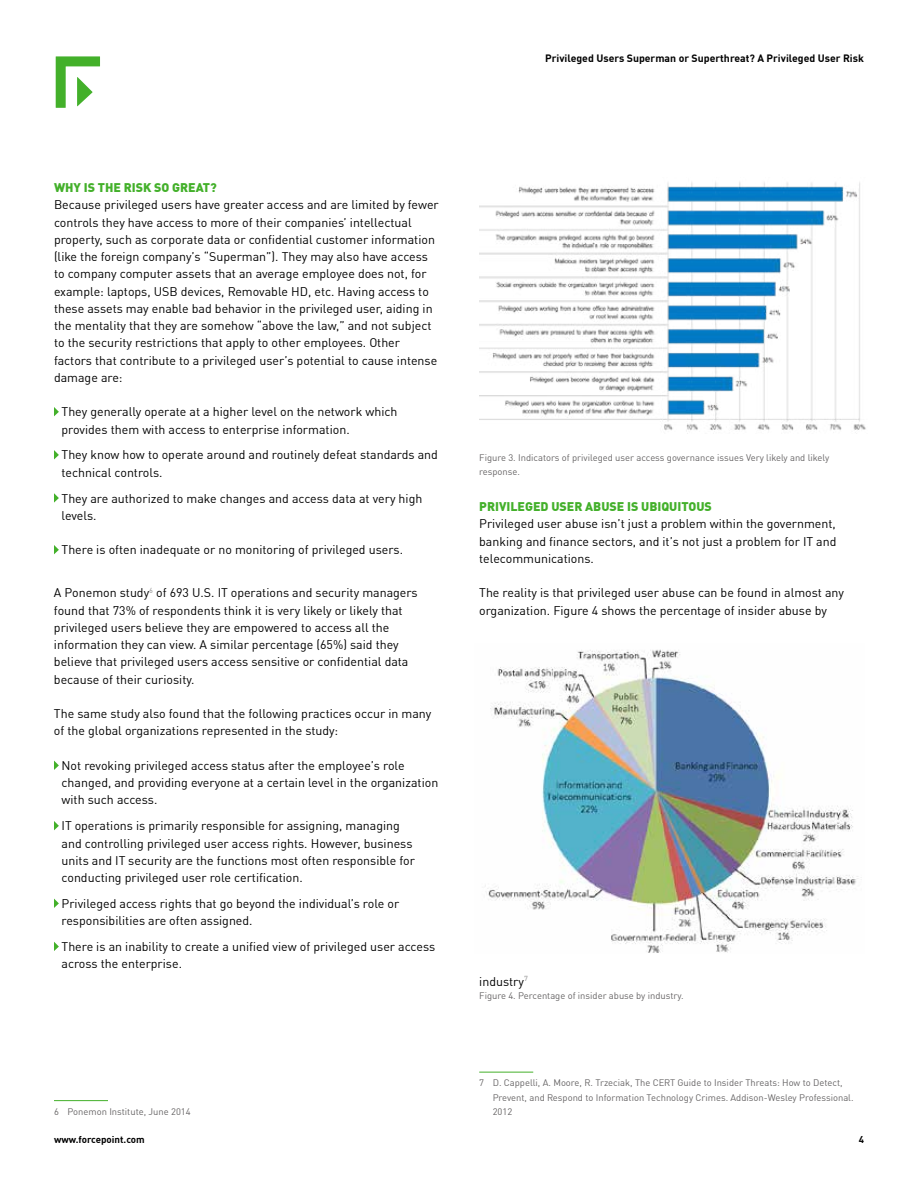
<style>
.page{position:relative;width:918px;height:1188px;background:#fff}
.page>*{position:absolute;margin:0;border:0;box-sizing:border-box;transform-origin:0 0}
.t1{font:12.3px/17.2px "DIN Offc Pro";color:#000}
.t2{font:900 12.3px "DIN Offc Pro";color:#43b02a}
.t3{font:700 10.5px "DIN Offc Pro";color:#000}
.t4{font:700 9.75px "DIN Offc Pro";color:#000}
.t5{font:9.3px/14.2px "DIN Offc Pro";color:#666465}
</style>
<div class="page">
<svg style="left:56px;top:56px;width:44px;height:52px"></svg>
<hr style="left:479px;top:1072px;width:54px;height:1px;background:#43b02a">
<svg style="left:54px;top:407px;width:5px;height:9px"></svg>
<svg style="left:54px;top:450px;width:5px;height:9px"></svg>
<svg style="left:54px;top:493px;width:5px;height:10px"></svg>
<svg style="left:54px;top:545px;width:5px;height:9px"></svg>
<svg style="left:54px;top:761px;width:5px;height:9px"></svg>
<svg style="left:54px;top:821px;width:5px;height:9px"></svg>
<svg style="left:54px;top:899px;width:5px;height:9px"></svg>
<svg style="left:54px;top:942px;width:5px;height:9px"></svg>
<hr style="left:54px;top:1100px;width:54px;height:1px;background:#43b02a">
<img style="left:479px;top:182px;width:387px;height:252px">
<img style="left:485px;top:649px;width:373px;height:304px">
<p class="t3" style="left:545px;top:50px;width:320px">Privileged Users Superman or Superthreat? A Privileged User Risk</p>
<p class="t2" style="left:54px;top:178px;width:164px">WHY IS THE RISK SO GREAT?</p>
<p class="t1" style="left:54px;top:195px;width:386px">Because privileged users have greater access and are limited by fewer controls they have access to more of their companies’ intellectual property, such as corporate data or confidential customer information (like the foreign company’s “Superman”). They may also have access to company computer assets that an average employee does not, for example: laptops, USB devices, Removable HD, etc. Having access to these assets may enable bad behavior in the privileged user, aiding in the mentality that they are somehow “above the law,” and not subject to the security restrictions that apply to other employees. Other factors that contribute to a privileged user’s potential to cause intense damage are:</p>
<p class="t1" style="left:62px;top:402px;width:337px">They generally operate at a higher level on the network which provides them with access to enterprise information.</p>
<p class="t1" style="left:62px;top:446px;width:378px">They know how to operate around and routinely defeat standards and technical controls.</p>
<p class="t1" style="left:62px;top:489px;width:362px">They are authorized to make changes and access data at very high levels.</p>
<p class="t1" style="left:62px;top:540px;width:343px">There is often inadequate or no monitoring of privileged users.</p>
<p class="t1" style="left:54px;top:584px;width:365px">A Ponemon study<sup>6</sup> of 693 U.S. IT operations and security managers found that 73% of respondents think it is very likely or likely that privileged users believe they are empowered to access all the information they can view. A similar percentage (65%) said they believe that privileged users access sensitive or confidential data because of their curiosity.</p>
<p class="t1" style="left:54px;top:704px;width:379px">The same study also found that the following practices occur in many of the global organizations represented in the study:</p>
<p class="t1" style="left:62px;top:756px;width:378px">Not revoking privileged access status after the employee’s role changed, and providing everyone at a certain level in the organization with such access.</p>
<p class="t1" style="left:62px;top:816px;width:355px">IT operations is primarily responsible for assigning, managing and controlling privileged user access rights. However, business units and IT security are the functions most often responsible for conducting privileged user role certification.</p>
<p class="t1" style="left:62px;top:894px;width:339px">Privileged access rights that go beyond the individual’s role or responsibilities are often assigned.</p>
<p class="t1" style="left:62px;top:937px;width:375px">There is an inability to create a unified view of privileged user access across the enterprise.</p>
<p class="t5" style="left:54px;top:1104px;width:138px">6 Ponemon Institute, June 2014</p>
<p class="t5" style="left:479px;top:451px;width:351px;line-height:13.5px">Figure 3. Indicators of privileged user access governance issues Very likely and likely response.</p>
<p class="t2" style="left:479px;top:497px;width:234px">PRIVILEGED USER ABUSE IS UBIQUITOUS</p>
<p class="t1" style="left:479px;top:515px;width:359px;text-align:justify">Privileged user abuse isn’t just a problem within the government, banking and finance sectors, and it’s not just a problem for IT and telecommunications.</p>
<p class="t1" style="left:479px;top:584px;width:366px">The reality is that privileged user abuse can be found in almost any organization. Figure 4 shows the percentage of insider abuse by</p>
<p class="t1" style="left:479px;top:972px;width:50px">industry<sup>7</sup></p>
<p class="t5" style="left:479px;top:988px;width:206px">Figure 4. Percentage of insider abuse by industry.</p>
<p class="t5" style="left:493px;top:1075px;width:362px;text-indent:-14px">7 D. Cappelli, A. Moore, R. Trzeciak, The CERT Guide to Insider Threats: How to Detect,<br>Prevent, and Respond to Information Technology Crimes. Addison-Wesley Professional.<br>2012</p>
<p class="t4" style="left:54px;top:1132px;width:92px">www.forcepoint.com</p>
<p class="t4" style="left:859px;top:1132px;width:7px">4</p>
</div>
